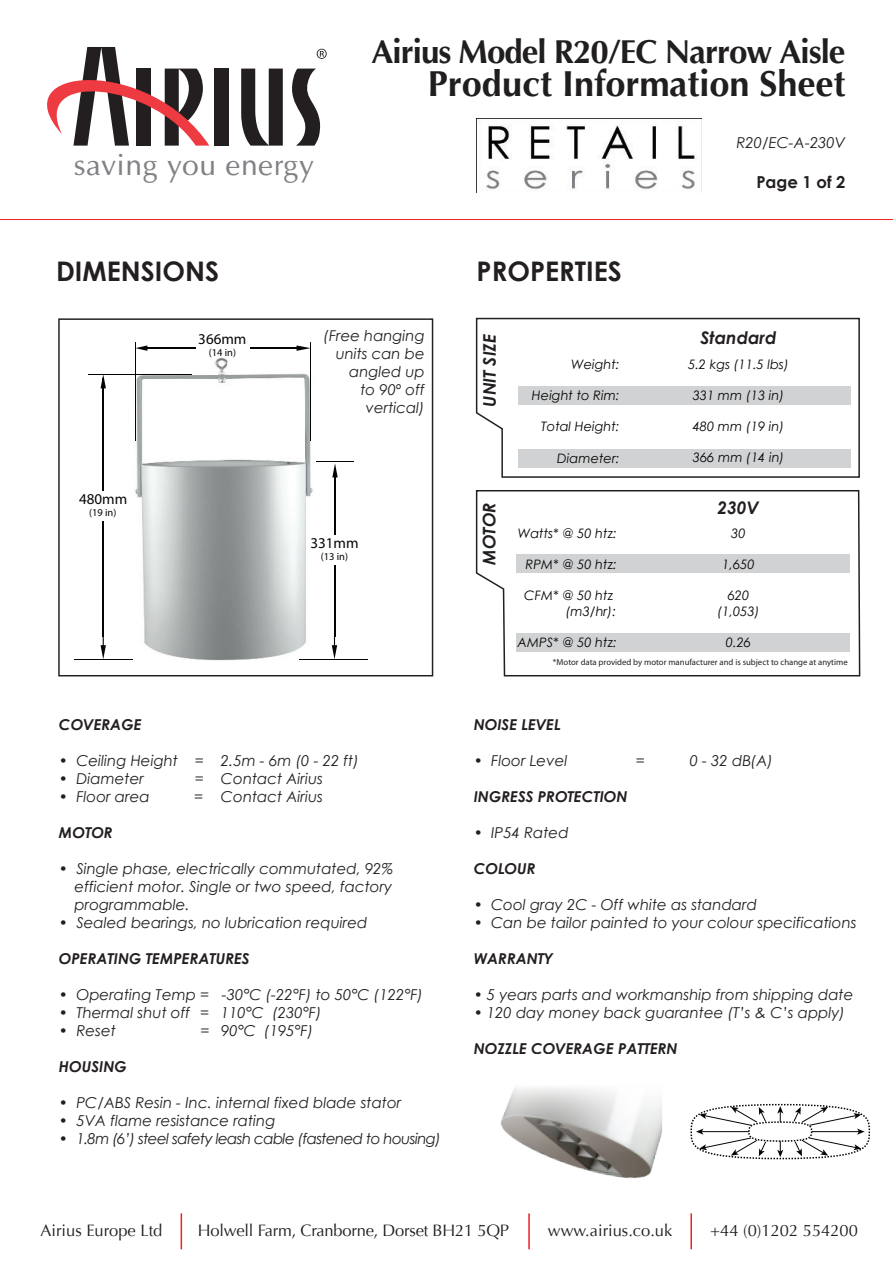
<style>
.page{position:relative;width:893px;height:1263px;background:#fff}
.page>*{position:absolute;margin:0;border:0;box-sizing:border-box;transform-origin:0 0}
.t1{font:700 36px "Optima";color:#211e1e}
.t2{font:700 33px "Optima";letter-spacing:-.03em;color:#211e1e}
.t3{font:29.7px "Optima";letter-spacing:.02em;color:#808285}
.t4{font:700 27px "Century Gothic";color:#231f20}
.t5{font:italic 700 17.4px "Century Gothic";color:#231f20}
.t6{font:16.5px "Optima";color:#211e1e}
.t7{font:700 16.5px "Century Gothic";color:#231f20}
.t8{font:italic 15px/18px "Century Gothic";color:#231f20;text-align:justify}
.t9{font:italic 700 15px "Century Gothic";color:#231f20}
.t10{font:italic 15px "Century Gothic";letter-spacing:-.04em;color:#231f20}
.t11{font:15px "Myriad Pro";color:#050504}
.t12{font:italic 14.85px/17.9px "Century Gothic";color:#231f20;text-align:right}
.t13{font:italic 13.05px/15.6px "Century Gothic";color:#050504;text-align:right}
.t14{font:10.5px "Myriad Pro";color:#050504}
.t15{font:8.7px "Myriad Pro";color:#231f20}
</style>
<div class="page">
<div style="left:214px;top:69px;width:14px;height:77px;background:#231f20"></div>
<svg style="left:241px;top:69px;width:42px;height:77px"></svg>
<svg style="left:292px;top:69px;width:29px;height:77px"></svg>
<svg style="left:47px;top:47px;width:162px;height:99px"></svg>
<svg style="left:317px;top:49px;width:10px;height:10px"></svg>
<hr style="left:1px;top:219px;width:892px;height:1px;background:#eb262b">
<hr style="left:181px;top:1213px;width:1px;height:36px;background:#ec2026">
<hr style="left:528px;top:1213px;width:2px;height:36px;background:#ec2026">
<hr style="left:690px;top:1213px;width:2px;height:36px;background:#ec2026">
<img style="left:477px;top:118px;width:224px;height:72px">
<svg style="left:475px;top:317px;width:385px;height:161px"></svg>
<svg style="left:475px;top:490px;width:386px;height:187px"></svg>
<img style="left:135px;top:357px;width:178px;height:304px">
<hr style="left:334px;top:565px;width:1px;height:72px;background:#050504">
<hr style="left:334px;top:469px;width:2px;height:66px;background:#050504">
<svg style="left:332px;top:463px;width:6px;height:15px"></svg>
<svg style="left:332px;top:637px;width:5px;height:22px"></svg>
<hr style="left:103px;top:521px;width:1px;height:116px;background:#050504">
<hr style="left:103px;top:378px;width:1px;height:113px;background:#050504">
<svg style="left:101px;top:375px;width:5px;height:22px"></svg>
<svg style="left:101px;top:637px;width:5px;height:22px"></svg>
<hr style="left:250px;top:348px;width:49px;height:1px;background:#050504">
<hr style="left:145px;top:348px;width:50px;height:1px;background:#050504">
<svg style="left:136px;top:345px;width:19px;height:6px"></svg>
<svg style="left:288px;top:345px;width:22px;height:6px"></svg>
<hr style="left:74px;top:659px;width:59px;height:1px;background:#050504">
<hr style="left:88px;top:374px;width:103px;height:1px;background:#050504">
<hr style="left:135px;top:342px;width:1px;height:99px;background:#050504">
<hr style="left:310px;top:342px;width:1px;height:99px;background:#050504">
<hr style="left:316px;top:462px;width:38px;height:1px;background:#050504">
<hr style="left:299px;top:659px;width:69px;height:1px;background:#050504">
<div style="left:58px;top:318px;width:375px;height:358px;border:1px solid #231f20"></div>
<img style="left:566px;top:1164px;width:88px;height:15px">
<svg style="left:501px;top:1087px;width:162px;height:77px"></svg>
<div style="left:690px;top:1104px;width:180px;height:55px;border:2px dashed #050504;border-radius:50%"></div>
<div style="left:748px;top:1121px;width:64px;height:21px;border:2px dashed #050504;border-radius:50%"></div>
<svg style="left:777px;top:1106px;width:6px;height:16px"></svg>
<svg style="left:777px;top:1141px;width:6px;height:16px"></svg>
<svg style="left:696px;top:1107px;width:71px;height:49px"></svg>
<svg style="left:793px;top:1107px;width:71px;height:49px"></svg>
<h3 class="t3" style="left:74px;top:147px;width:242px">saving you energy</h3>
<h2 class="t2" style="left:372px;top:32px;width:475px">Airius Model R20/EC Narrow Aisle</h2>
<h1 class="t1" style="left:428px;top:62px;width:419px">Product Information Sheet</h1>
<p class="t8" style="left:736px;top:135px;width:111px">R20/EC-A-230V</p>
<p class="t7" style="left:756px;top:176px;width:91px">Page 1 of 2</p>
<h3 class="t4" style="left:56px;top:261px;width:165px">DIMENSIONS</h3>
<h3 class="t4" style="left:477px;top:261px;width:147px">PROPERTIES</h3>
<p class="t11" style="left:79px;top:493px;width:50px">480mm</p>
<p class="t14" style="left:89px;top:509px;width:29px">(19 in)</p>
<p class="t11" style="left:198px;top:333px;width:50px">366mm</p>
<p class="t14" style="left:209px;top:349px;width:29px">(14 in)</p>
<p class="t12" style="left:324px;top:327px;width:103px">(Free hanging units can be angled up<br>to 90º off vertical)</p>
<p class="t11" style="left:310px;top:537px;width:50px">331mm</p>
<p class="t14" style="left:321px;top:552px;width:29px">(13 in)</p>
<p class="t5" style="left:480px;top:406px;width:74px;rotate:-90deg">UNIT SIZE</p>
<p class="t5" style="left:479px;top:565px;width:64px;rotate:-90deg">MOTOR</p>
<p class="t13" style="left:571px;top:356px;width:50px">Weight:</p>
<p class="t13" style="left:532px;top:387px;width:89px">Height to Rim:</p>
<p class="t13" style="left:541px;top:419px;width:80px">Total Height:</p>
<p class="t13" style="left:557px;top:450px;width:64px">Diameter:</p>
<p class="t13" style="left:518px;top:525px;width:100px">Watts* @ 50 htz:</p>
<p class="t13" style="left:526px;top:556px;width:93px">RPM* @ 50 htz:</p>
<p class="t13" style="left:524px;top:588px;width:93px">CFM* @ 50 htz (m3/hr):</p>
<p class="t13" style="left:517px;top:635px;width:101px">AMPS* @ 50 htz:</p>
<p class="t5" style="left:700px;top:328px;width:78px">Standard</p>
<p class="t13" style="left:688px;top:356px;width:102px">5.2 kgs (11.5 lbs)</p>
<p class="t13" style="left:693px;top:387px;width:93px">331 mm (13 in)</p>
<p class="t13" style="left:693px;top:418px;width:93px">480 mm (19 in)</p>
<p class="t13" style="left:693px;top:450px;width:93px">366 mm (14 in)</p>
<p class="t5" style="left:717px;top:497px;width:43px">230V</p>
<p class="t13" style="left:731px;top:526px;width:16px">30</p>
<p class="t13" style="left:722px;top:556px;width:34px">1,650</p>
<p class="t13" style="left:717px;top:587px;width:44px;text-align:center">620 (1,053)</p>
<p class="t13" style="left:726px;top:634px;width:27px">0.26</p>
<p class="t9" style="left:59px;top:716px;width:84px">COVERAGE</p>
<p class="t8" style="left:59px;top:752px;width:301px">• Ceiling Height = 2.5m - 6m (0 - 22 ft)</p>
<p class="t8" style="left:59px;top:770px;width:86px">• Diameter</p>
<p class="t8" style="left:195px;top:770px;width:130px">= Contact Airius</p>
<p class="t8" style="left:59px;top:788px;width:92px">• Floor area</p>
<p class="t8" style="left:194px;top:788px;width:130px">= Contact Airius</p>
<p class="t9" style="left:59px;top:824px;width:55px">MOTOR</p>
<p class="t8" style="left:75px;top:860px;width:320px;text-indent:-16px">• Single phase, electrically commutated, 92% efficient motor. Single or two speed, factory programmable.</p>
<p class="t8" style="left:59px;top:914px;width:310px">• Sealed bearings, no lubrication required</p>
<p class="t9" style="left:59px;top:950px;width:192px">OPERATING TEMPERATURES</p>
<p class="t8" style="left:59px;top:986px;width:366px">• Operating Temp = -30°C (-22°F) to 50°C (122°F)</p>
<p class="t8" style="left:59px;top:1004px;width:264px">• Thermal shut off = 110°C (230°F)</p>
<p class="t8" style="left:59px;top:1022px;width:58px">• Reset</p>
<p class="t8" style="left:200px;top:1022px;width:114px">= 90°C (195°F)</p>
<p class="t9" style="left:59px;top:1058px;width:70px">HOUSING</p>
<p class="t8" style="left:59px;top:1094px;width:344px">• PC/ABS Resin - Inc. internal fixed blade stator</p>
<p class="t8" style="left:59px;top:1112px;width:218px">• 5VA flame resistance rating</p>
<p class="t10" style="left:59px;top:1128px;width:383px">• 1.8m (6’) steel safety leash cable (fastened to housing)</p>
<p class="t15" style="left:553px;top:658px;width:296px">*Motor data provided by motor manufacturer and is subject to change at anytime</p>
<p class="t9" style="left:474px;top:716px;width:88px">NOISE LEVEL</p>
<p class="t8" style="left:474px;top:752px;width:95px">• Floor Level</p>
<p class="t8" style="left:636px;top:752px;width:11px">=</p>
<p class="t8" style="left:690px;top:752px;width:85px">0 - 32 dB(A)</p>
<p class="t9" style="left:474px;top:788px;width:155px">INGRESS PROTECTION</p>
<p class="t8" style="left:474px;top:824px;width:96px">• IP54 Rated</p>
<p class="t9" style="left:474px;top:860px;width:63px">COLOUR</p>
<p class="t8" style="left:474px;top:896px;width:285px">• Cool gray 2C - Off white as standard</p>
<p class="t8" style="left:474px;top:914px;width:384px">• Can be tailor painted to your colour specifications</p>
<p class="t9" style="left:474px;top:950px;width:81px">WARRANTY</p>
<p class="t8" style="left:474px;top:986px;width:381px">• 5 years parts and workmanship from shipping date</p>
<p class="t8" style="left:474px;top:1004px;width:373px">• 120 day money back guarantee (T’s &amp; C’s apply)</p>
<p class="t9" style="left:474px;top:1040px;width:205px">NOZZLE COVERAGE PATTERN</p>
<p class="t6" style="left:41px;top:1224px;width:123px">Airius Europe Ltd</p>
<p class="t6" style="left:198px;top:1224px;width:313px">Holwell Farm, Cranborne, Dorset BH21 5QP</p>
<p class="t6" style="left:548px;top:1224px;width:126px">www.airius.co.uk</p>
<p class="t6" style="left:710px;top:1224px;width:149px">+44 (0)1202 554200</p>
</div>
